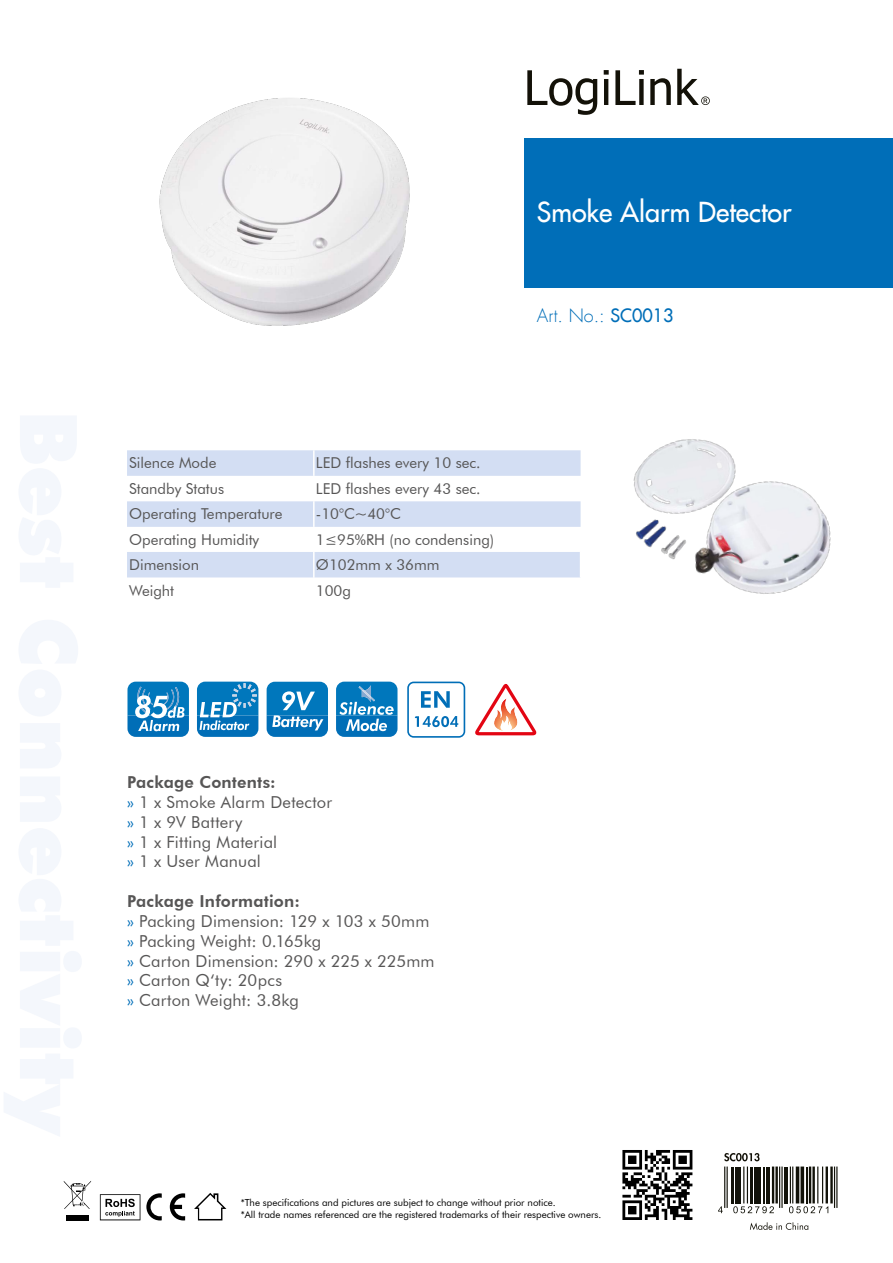
<style>
.page{position:relative;width:893px;height:1263px;background:#fff}
.page>*{position:absolute;margin:0;border:0;box-sizing:border-box;transform-origin:0 0}
.t1{font:27px "Futura LT";color:#fff}
.t2{font:300 18px "Futura LT";color:#006eb8}
.t3{font:16.5px/19.8px "Futura BT";letter-spacing:.01em;color:#575656}
.t4{font:15px "Futura BT";color:#575656}
.t5{font:9.75px/11.7px "Futura BT";color:#000}
.s1{font-weight:400}
.s2{font-weight:800}
.s3{color:#006eb8}
</style>
<div class="page">
<svg style="left:527px;top:69px;width:183px;height:46px"></svg>
<div style="left:524px;top:138px;width:369px;height:150px;background:#006eb8"></div>
<svg style="left:100px;top:1194px;width:40px;height:26px"></svg>
<svg style="left:64px;top:1181px;width:27px;height:28px"></svg>
<div style="left:66px;top:1215px;width:23px;height:5px;background:#000"></div>
<svg style="left:146px;top:1193px;width:16px;height:27px"></svg>
<svg style="left:170px;top:1193px;width:15px;height:27px"></svg>
<svg style="left:194px;top:1193px;width:32px;height:27px"></svg>
<svg style="left:622px;top:1150px;width:70px;height:70px"></svg>
<img style="left:633px;top:439px;width:198px;height:155px">
<svg style="left:127px;top:450px;width:454px;height:127px;fill:#d3def3"></svg>
<hr style="left:313px;top:450px;width:2px;height:26px;background:#fff">
<hr style="left:313px;top:476px;width:2px;height:25px;background:#fff">
<hr style="left:313px;top:501px;width:2px;height:26px;background:#fff">
<hr style="left:313px;top:527px;width:2px;height:25px;background:#fff">
<hr style="left:313px;top:552px;width:2px;height:25px;background:#fff">
<svg style="left:580px;top:552px;width:1px;height:25px"></svg>
<img style="left:159px;top:98px;width:251px;height:228px">
<svg style="left:724px;top:1153px;width:36px;height:8px"></svg>
<svg style="left:750px;top:1222px;width:58px;height:8px"></svg>
<hr style="left:726px;top:1166px;width:2px;height:42px;background:#121209">
<hr style="left:724px;top:1166px;width:1px;height:42px;background:#121209">
<hr style="left:731px;top:1166px;width:3px;height:37px;background:#121209">
<hr style="left:735px;top:1166px;width:1px;height:37px;background:#121209">
<hr style="left:737px;top:1166px;width:4px;height:37px;background:#121209">
<hr style="left:747px;top:1166px;width:1px;height:37px;background:#121209">
<hr style="left:743px;top:1166px;width:1px;height:37px;background:#121209">
<hr style="left:750px;top:1166px;width:3px;height:37px;background:#121209">
<hr style="left:754px;top:1166px;width:4px;height:37px;background:#121209">
<hr style="left:759px;top:1166px;width:2px;height:37px;background:#121209">
<hr style="left:763px;top:1166px;width:2px;height:37px;background:#121209">
<hr style="left:766px;top:1166px;width:3px;height:37px;background:#121209">
<hr style="left:775px;top:1166px;width:3px;height:37px;background:#121209">
<hr style="left:772px;top:1166px;width:2px;height:37px;background:#121209">
<hr style="left:781px;top:1166px;width:2px;height:42px;background:#121209">
<hr style="left:779px;top:1166px;width:1px;height:42px;background:#121209">
<hr style="left:784px;top:1166px;width:3px;height:37px;background:#121209">
<hr style="left:792px;top:1166px;width:1px;height:37px;background:#121209">
<hr style="left:790px;top:1166px;width:1px;height:37px;background:#121209">
<svg style="left:800px;top:1166px;width:4px;height:37px"></svg>
<hr style="left:796px;top:1166px;width:3px;height:37px;background:#121209">
<hr style="left:806px;top:1166px;width:2px;height:37px;background:#121209">
<hr style="left:812px;top:1166px;width:3px;height:37px;background:#121209">
<hr style="left:809px;top:1166px;width:2px;height:37px;background:#121209">
<hr style="left:822px;top:1166px;width:1px;height:37px;background:#121209">
<hr style="left:817px;top:1166px;width:1px;height:37px;background:#121209">
<hr style="left:830px;top:1166px;width:3px;height:37px;background:#121209">
<hr style="left:826px;top:1166px;width:2px;height:37px;background:#121209">
<hr style="left:836px;top:1166px;width:1px;height:42px;background:#121209">
<hr style="left:834px;top:1166px;width:1px;height:42px;background:#121209">
<svg style="left:718px;top:1206px;width:5px;height:7px"></svg>
<svg style="left:733px;top:1206px;width:41px;height:7px"></svg>
<svg style="left:789px;top:1206px;width:39px;height:7px"></svg>
<svg style="left:127px;top:682px;width:62px;height:55px;background:#3e94ca"></svg>
<svg style="left:407px;top:682px;width:58px;height:56px"></svg>
<svg style="left:267px;top:682px;width:61px;height:55px;background:#2e8cc6"></svg>
<svg style="left:197px;top:682px;width:61px;height:55px;background:#318ec6"></svg>
<svg style="left:336px;top:682px;width:61px;height:55px;background:#308dc6"></svg>
<svg style="left:475px;top:684px;width:61px;height:51px"></svg>
<img style="left:494px;top:698px;width:24px;height:33px">
<h1 class="t1" style="left:537px;top:197px;width:256px">Smoke Alarm Detector</h1>
<p class="t2" style="left:537px;top:306px;width:138px">Art. No.: <span class="s1">SC0013</span></p>
<p class="t4" style="left:129px;top:457px;width:89px">Silence Mode</p>
<p class="t4" style="left:316px;top:457px;width:166px">LED flashes every 10 sec.</p>
<p class="t4" style="left:129px;top:482px;width:96px">Standby Status</p>
<p class="t4" style="left:316px;top:482px;width:166px">LED flashes every 43 sec.</p>
<p class="t4" style="left:129px;top:508px;width:155px">Operating Temperature</p>
<p class="t4" style="left:316px;top:508px;width:87px">-10°C~40°C</p>
<p class="t4" style="left:129px;top:533px;width:132px">Operating Humidity</p>
<p class="t4" style="left:316px;top:530px;width:180px">1≤95%RH (no condensing)</p>
<p class="t4" style="left:129px;top:559px;width:71px">Dimension</p>
<p class="t4" style="left:316px;top:559px;width:125px">Ø102mm x 36mm</p>
<p class="t4" style="left:129px;top:584px;width:47px">Weight</p>
<p class="t4" style="left:316px;top:584px;width:37px">100g</p>
<p class="t3" style="left:127px;top:774px;width:207px"><span class="s2">Package Contents:<br></span><span class="s3">»</span> 1 x Smoke Alarm Detector <span class="s3">»</span> 1 x 9V Battery<br><span class="s3">»</span> 1 x Fitting Material<br><span class="s3">»</span> 1 x User Manual</p>
<p class="t3" style="left:127px;top:893px;width:309px"><span class="s2">Package Information:<br></span><span class="s3">»</span> Packing Dimension: 129 x 103 x 50mm <span class="s3">»</span> Packing Weight: 0.165kg<br><span class="s3">»</span> Carton Dimension: 290 x 225 x 225mm <span class="s3">»</span> Carton Q‘ty: 20pcs<br><span class="s3">»</span> Carton Weight: 3.8kg</p>
<p class="t5" style="left:241px;top:1197px;width:362px">*The specifications and pictures are subject to change without prior notice.<br>*All trade names referenced are the registered trademarks of their respective owners.</p>
</div>
